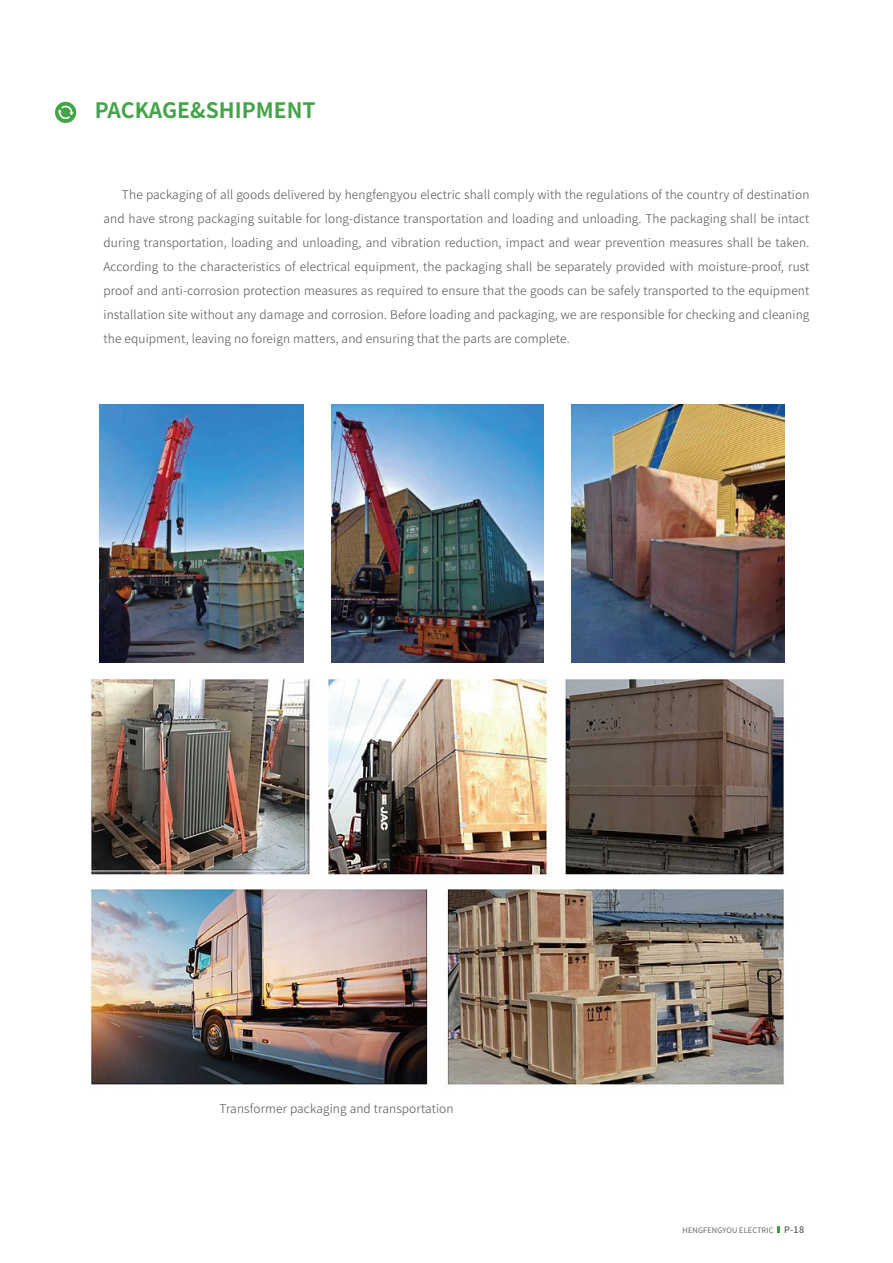
<style>
.page{position:relative;width:893px;height:1263px;background:#fff}
.page>*{position:absolute;margin:0;border:0;box-sizing:border-box;transform-origin:0 0}
.t1{font:700 21.3px "Source Han Sans CN";color:#44a448}
.t2{font:300 12px/24px "Source Han Sans CN";letter-spacing:.01em;color:#4e4d4d;text-align:justify}
.t3{font:7.5px "Source Han Sans CN";letter-spacing:.02em;color:#595757}
.s1{font-weight:500;font-size:9px}
</style>
<div class="page">
<img style="left:90px;top:678px;width:695px;height:408px">
<img style="left:331px;top:404px;width:213px;height:259px">
<img style="left:571px;top:404px;width:213px;height:259px">
<img style="left:100px;top:404px;width:203px;height:259px">
<div style="left:55px;top:102px;width:21px;height:21px;background:#44a448;border-radius:50%"></div>
<svg style="left:58px;top:106px;width:16px;height:13px"></svg>
<svg style="left:778px;top:1226px;width:2px;height:7px"></svg>
<h1 class="t1" style="left:95px;top:99px;width:222px">PACKAGE&amp;SHIPMENT</h1>
<p class="t2" style="left:103px;top:183px;width:707px;text-indent:18px">The packaging of all goods delivered by hengfengyou electric shall comply with the regulations of the country of destination and have strong packaging suitable for long-distance transportation and loading and unloading. The packaging shall be intact during transportation, loading and unloading, and vibration reduction, impact and wear prevention measures shall be taken.<br>According to the characteristics of electrical equipment, the packaging shall be separately provided with moisture-proof, rust proof and anti-corrosion protection measures as required to ensure that the goods can be safely transported to the equipment installation site without any damage and corrosion. Before loading and packaging, we are responsible for checking and cleaning the equipment, leaving no foreign matters, and ensuring that the parts are complete.</p>
<p class="t2" style="left:220px;top:1096px;width:235px">Transformer packaging and transportation</p>
<p class="t3" style="left:683px;top:1226px;width:123px">HENGFENGYOU ELECTRIC <span class="s1">P-18</span></p>
</div>
